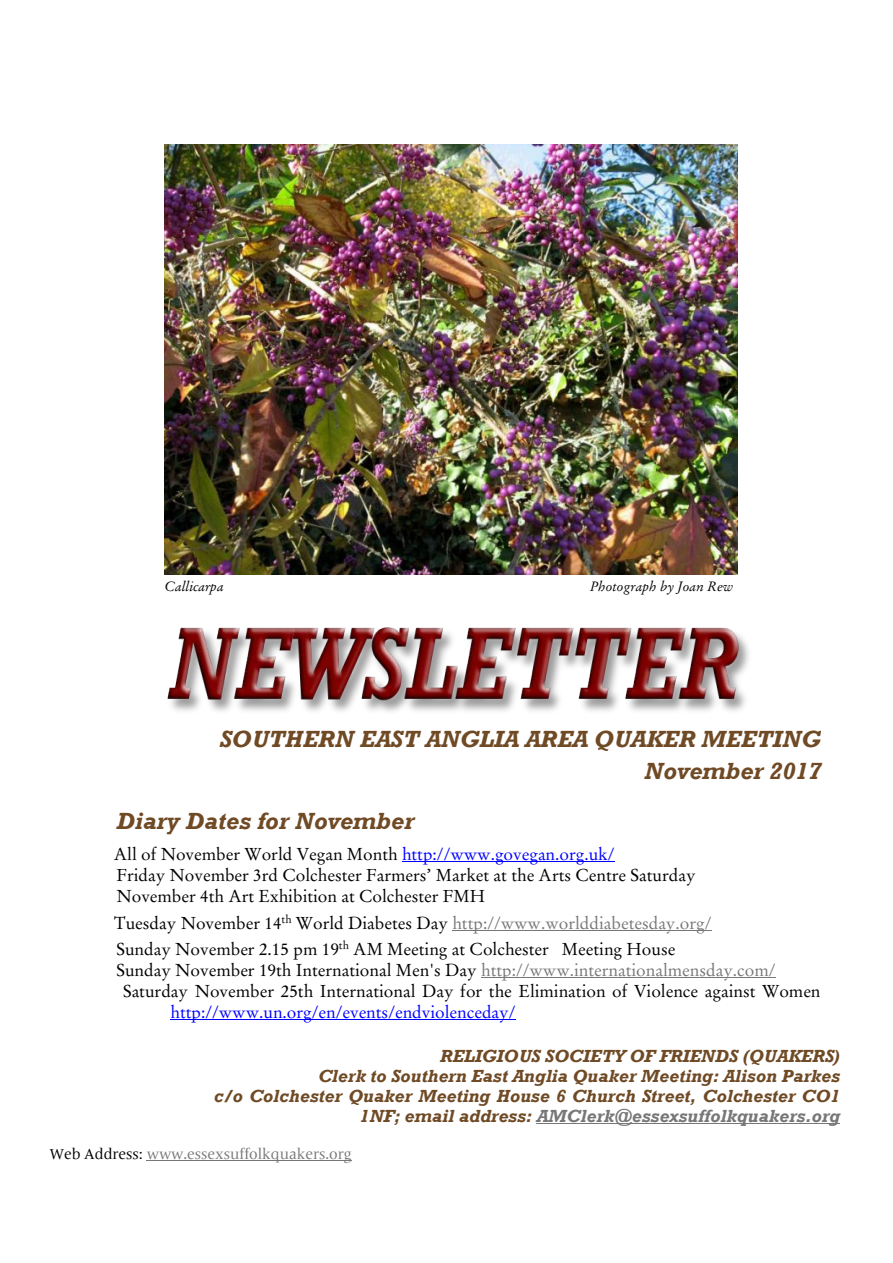
<style>
.page{position:relative;width:893px;height:1263px;background:#fff}
.page>*{position:absolute;margin:0;border:0;box-sizing:border-box;transform-origin:0 0}
.t1{font:italic 700 24px/32px "Rockwell";color:#6f4a25;text-align:right}
.t2{font:italic 700 18px/20.1px "Rockwell";color:#6f4a25;text-align:right}
.t3{font:17.25px/21px "Stempel Garamond";color:#000}
.t4{font:17.25px "Stempel Garamond";color:#00f}
.t5{font:15px "Frutiger Serif LT Pro";color:#777}
.t6{font:italic 13.5px "Stempel Garamond";color:#000}
.s1{color:#00f}
.s2{color:#777}
.s3{color:#000}
</style>
<div class="page">
<hr style="left:536px;top:1123px;width:304px;height:1px;background:#777">
<hr style="left:402px;top:861px;width:213px;height:1px;background:#00f">
<hr style="left:452px;top:930px;width:259px;height:1px;background:#777">
<hr style="left:481px;top:977px;width:295px;height:1px;background:#777">
<hr style="left:170px;top:1019px;width:346px;height:1px;background:#00f">
<img style="left:167px;top:627px;width:582px;height:85px">
<hr style="left:147px;top:1160px;width:205px;height:1px;background:#777">
<img style="left:165px;top:145px;width:573px;height:429px">
<p class="t6" style="left:165px;top:580px;width:61px">Callicarpa</p>
<p class="t6" style="left:590px;top:580px;width:145px">Photograph by Joan Rew</p>
<h1 class="t1" style="left:219px;top:725px;width:603px">SOUTHERN EAST ANGLIA AREA QUAKER MEETING<br>November 2017</h1>
<h1 class="t1" style="left:116px;top:807px;width:299px">Diary Dates for November</h1>
<p class="t3" style="left:114px;top:845px;width:583px">All of November World Vegan Month <span class="s1">http://www.govegan.org.uk/<br></span>Friday November 3rd Colchester Farmers’ Market at the Arts Centre Saturday<br>November 4th Art Exhibition at Colchester FMH</p>
<p class="t3" style="left:114px;top:911px;width:599px;line-height:26.5px">Tuesday November 14<sup>th</sup> World Diabetes Day <span class="s2">http://www.worlddiabetesday.org/<br></span>Sunday November 2.15 pm 19<sup>th</sup> AM Meeting at Colchester Meeting House</p>
<p class="t3" style="left:123px;top:961px;width:699px;text-indent:-7px">Sunday November 19th International Men's Day <span class="s2">http://www.internationalmensday.com/<br></span>Saturday November 25th International Day for the Elimination of Violence against Women</p>
<p class="t4" style="left:170px;top:1004px;width:347px">http://www.un.org/en/events/endviolenceday/</p>
<p class="t2" style="left:214px;top:1047px;width:628px">RELIGIOUS SOCIETY OF FRIENDS (QUAKERS)<br>Clerk to Southern East Anglia Quaker Meeting: Alison Parkes<br>c/o Colchester Quaker Meeting House 6 Church Street, Colchester CO1<br>1NF; email address: <span class="s2">AMClerk@essexsuffolkquakers.org</span></p>
<p class="t5" style="left:49px;top:1147px;width:304px"><span class="s3">Web Address:</span> www.essexsuffolkquakers.org</p>
</div>
